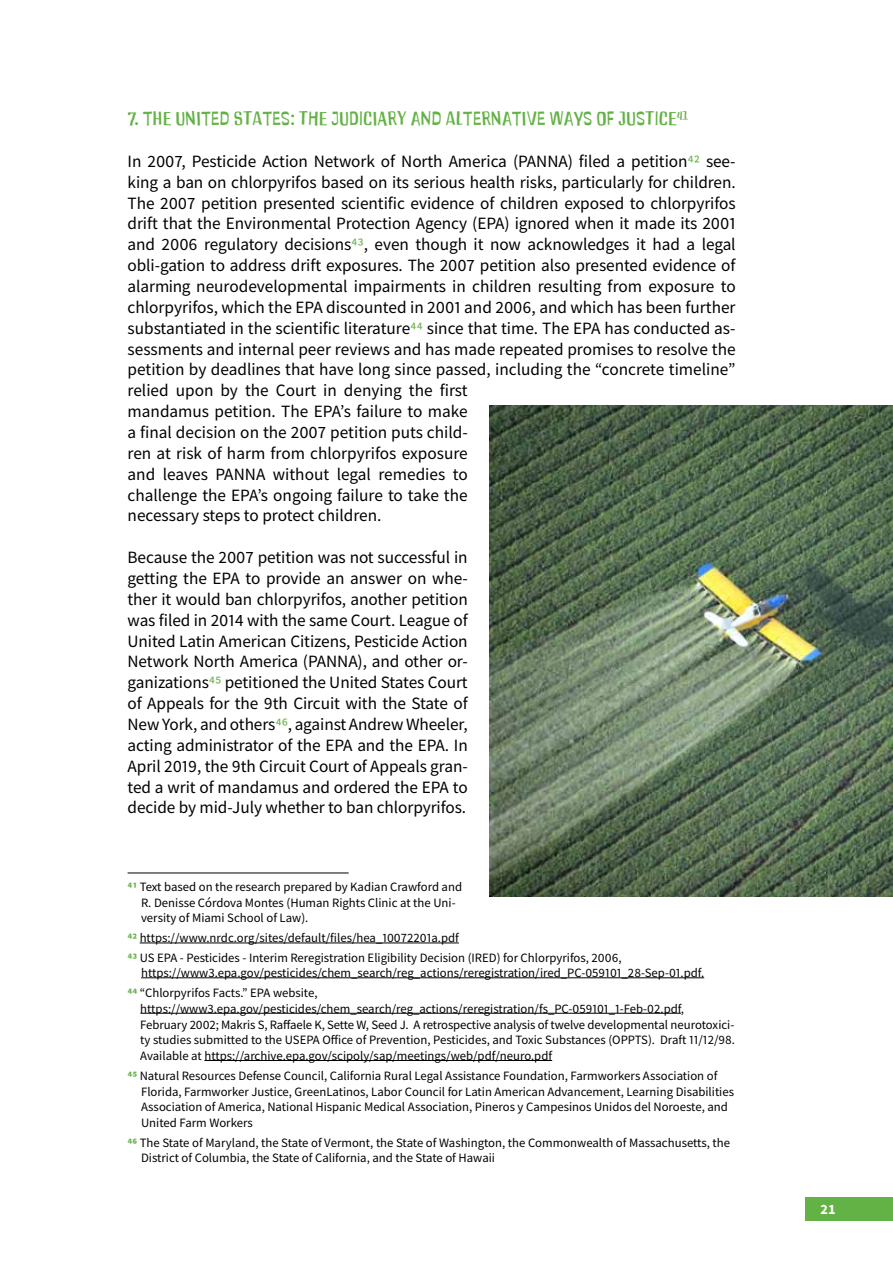
<style>
.page{position:relative;width:893px;height:1263px;background:#fff}
.page>*{position:absolute;margin:0;border:0;box-sizing:border-box;transform-origin:0 0}
.t1{font:20.25px "Fian Headline";color:#63b245}
.t2{font:17.25px/20.9px "Fiantext";letter-spacing:-.005em;color:#000}
.t3{font:700 14.25px "Fiantext";color:#fff}
.t4{font:12.75px/15.8px "Fiantext";color:#000}
.s1{color:#63b245}
.s2{font-weight:700;color:#64b045}
</style>
<div class="page">
<div style="left:805px;top:1198px;width:88px;height:23px;background:#63b245"></div>
<img style="left:489px;top:406px;width:404px;height:491px">
<hr style="left:140px;top:943px;width:319px;height:1px;background:#000">
<hr style="left:141px;top:977px;width:563px;height:1px;background:#000">
<hr style="left:140px;top:1013px;width:541px;height:1px;background:#000">
<hr style="left:204px;top:1060px;width:348px;height:1px;background:#000">
<hr style="left:128px;top:872px;width:221px;height:1px;background:#000">
<p class="t1" style="left:128px;top:108px;width:562px">7. THE UNITED STATES: THE JUDICIARY AND ALTERNATIVE WAYS OF JUSTICE<sup>41</sup></p>
<p class="t2" style="left:128px;top:151px;width:610px">In 2007, Pesticide Action Network of North America (PANNA) filed a petition<span class="s1">42</span> see&shy;king a ban on chlorpyrifos based on its serious health risks, particularly for children.<br>The 2007 petition presented scientific evidence of children exposed to chlorpyrifos drift that the Environmental Protection Agency (EPA) ignored when it made its 2001 and 2006 regulatory decisions<span class="s1">43</span>, even though it now acknowledges it had a legal obli-gation to address drift exposures. The 2007 petition also presented evidence of alarming neurodevelopmental impairments in children resulting from exposure to chlorpyrifos, which the EPA discounted in 2001 and 2006, and which has been further substantiated in the scientific literature<span class="s1">44</span> since that time. The EPA has conducted as&shy;sessments and internal peer reviews and has made repeated promises to resolve the petition by deadlines that have long since passed, including the “concrete timeline” relied upon by the Court in denying the first<br>mandamus petition. The EPA’s failure to make<br>a final decision on the 2007 petition puts child-<br>ren at risk of harm from chlorpyrifos exposure<br>and leaves PANNA without legal remedies to<br>challenge the EPA’s ongoing failure to take the<br>necessary steps to protect children.</p>
<p class="t2" style="left:128px;top:547px;width:342px;text-align:justify">Because the 2007 petition was not successful in getting the EPA to provide an answer on whe&shy;ther it would ban chlorpyrifos, another petition was filed in 2014 with the same Court. League of United Latin American Citizens, Pesticide Action Network North America (PANNA), and other or&shy;ganizations<span class="s1">45</span> petitioned the United States Court of Appeals for the 9th Circuit with the State of New York, and others<span class="s1">46</span>, against Andrew Wheeler, acting administrator of the EPA and the EPA. In April 2019, the 9th Circuit Court of Appeals gran&shy;ted a writ of mandamus and ordered the EPA to decide by mid-July whether to ban chlorpyrifos.</p>
<p class="t4" style="left:141px;top:879px;width:323px;text-indent:-14px"><span class="s2">41</span> Text based on the research prepared by Kadian Crawford and<br>R. Denisse Córdova Montes (Human Rights Clinic at the Uni&shy;versity of Miami School of Law).</p>
<p class="t4" style="left:128px;top:928px;width:495px;line-height:19.6px"><span class="s2">42</span> https://www.nrdc.org/sites/default/files/hea_10072201a.pdf<br><span class="s2">43</span> US EPA - Pesticides - Interim Reregistration Eligibility Decision (IRED) for Chlorpyrifos, 2006,</p>
<p class="t4" style="left:128px;top:963px;width:578px;line-height:19.6px;text-indent:14px">https://www3.epa.gov/pesticides/chem_search/reg_actions/reregistration/ired_PC-059101_28-Sep-01.pdf.<br><span class="s2">44</span> “Chlorpyrifos Facts.” EPA website,</p>
<p class="t4" style="left:140px;top:1001px;width:596px">https://www3.epa.gov/pesticides/chem_search/reg_actions/reregistration/fs_PC-059101_1-Feb-02.pdf,<br>February 2002; Makris S, Raffaele K, Sette W, Seed J. A retrospective analysis of twelve developmental neurotoxici&shy;ty studies submitted to the USEPA Office of Prevention, Pesticides, and Toxic Substances (OPPTS). Draft 11/12/98.<br>Available at https://archive.epa.gov/scipoly/sap/meetings/web/pdf/neuro.pdf</p>
<p class="t4" style="left:141px;top:1067px;width:595px;text-indent:-14px"><span class="s2">45</span> Natural Resources Defense Council, California Rural Legal Assistance Foundation, Farmworkers Association of Florida, Farmworker Justice, GreenLatinos, Labor Council for Latin American Advancement, Learning Disabilities Association of America, National Hispanic Medical Association, Pineros y Campesinos Unidos del Noroeste, and United Farm Workers</p>
<p class="t4" style="left:141px;top:1134px;width:590px;text-indent:-14px"><span class="s2">46</span> The State of Maryland, the State of Vermont, the State of Washington, the Commonwealth of Massachusetts, the<br>District of Columbia, the State of California, and the State of Hawaii</p>
<p class="t3" style="left:821px;top:1200px;width:17px">21</p>
</div>
